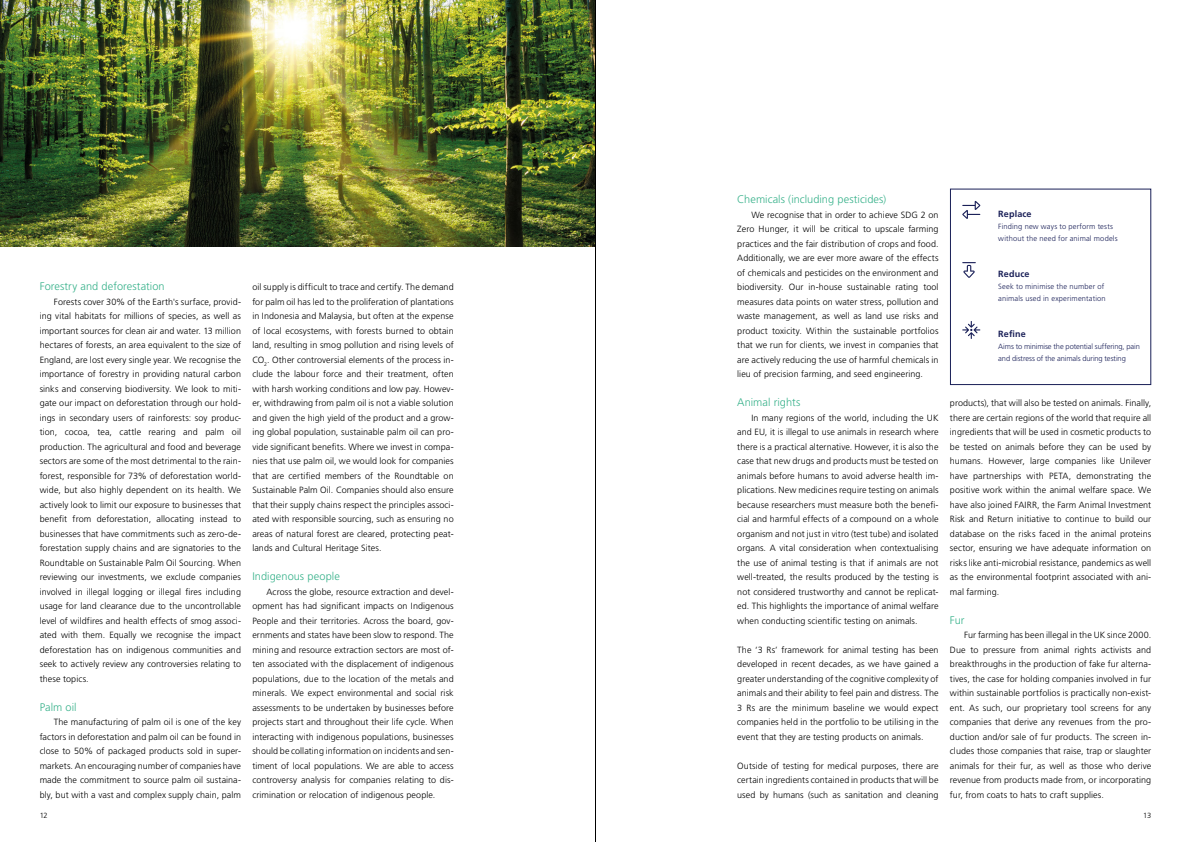
<style>
.page{position:relative;width:1191px;height:842px;background:#fff}
.page>*{position:absolute;margin:0;border:0;box-sizing:border-box;transform-origin:0 0}
.t1{font:300 11px "Frutiger LT Std";letter-spacing:.005em;color:#37b18a}
.t2{font:300 9px/14.5px "Frutiger LT Std";letter-spacing:.005em;color:#000;text-align:justify}
.t3{font:700 9px "Frutiger LT Std";letter-spacing:.01em;color:#191f57}
.t4{font:300 7.5px/12px "Frutiger LT Std";letter-spacing:.015em;color:#191f57}
.t5{font:300 7.5px/12px "Frutiger LT Std";letter-spacing:-.01em;color:#191f57}
.t6{font:300 7.5px "Frutiger LT Std";color:#000}
</style>
<div class="page">
<img style="left:0;top:0;width:595px;height:247px">
<svg style="left:962px;top:201px;width:18px;height:18px"></svg>
<svg style="left:962px;top:262px;width:13px;height:16px"></svg>
<svg style="left:962px;top:321px;width:18px;height:18px"></svg>
<div style="left:950px;top:189px;width:201px;height:196px;border:1px solid #191f57"></div>
<hr style="left:595px;top:0;width:1px;height:842px;background:#000">
<p class="t1" style="left:40px;top:280px;width:127px">Forestry and deforestation</p>
<p class="t2" style="left:40px;top:294px;width:203px;text-indent:14px">Forests cover 30% of the Earth's surface, provid&shy;ing vital habitats for millions of species, as well as important sources for clean air and water. 13 million hectares of forests, an area equivalent to the size of England, are lost every single year. We recognise the importance of forestry in providing natural carbon sinks and conserving biodiversity. We look to miti&shy;gate our impact on deforestation through our hold&shy;ings in secondary users of rainforests: soy produc&shy;tion, cocoa, tea, cattle rearing and palm oil production. The agricultural and food and beverage sectors are some of the most detrimental to the rain&shy;forest, responsible for 73% of deforestation world&shy;wide, but also highly dependent on its health. We actively look to limit our exposure to businesses that benefit from deforestation, allocating instead to businesses that have commitments such as zero-de&shy;forestation supply chains and are signatories to the Roundtable on Sustainable Palm Oil Sourcing. When reviewing our investments, we exclude companies involved in illegal logging or illegal fires including usage for land clearance due to the uncontrollable level of wildfires and health effects of smog associ&shy;ated with them. Equally we recognise the impact deforestation has on indigenous communities and seek to actively review any controversies relating to these topics.</p>
<p class="t1" style="left:40px;top:701px;width:38px">Palm oil</p>
<p class="t2" style="left:40px;top:715px;width:203px;text-indent:14px">The manufacturing of palm oil is one of the key factors in deforestation and palm oil can be found in close to 50% of packaged products sold in super&shy;markets. An encouraging number of companies have made the commitment to source palm oil sustaina&shy;bly, but with a vast and complex supply chain, palm</p>
<p class="t2" style="left:252px;top:280px;width:203px">oil supply is difficult to trace and certify. The demand for palm oil has led to the proliferation of plantations in Indonesia and Malaysia, but often at the expense of local ecosystems, with forests burned to obtain land, resulting in smog pollution and rising levels of CO<sub>2</sub>. Other controversial elements of the process in&shy;clude the labour force and their treatment, often with harsh working conditions and low pay. Howev&shy;er, withdrawing from palm oil is not a viable solution and given the high yield of the product and a grow&shy;ing global population, sustainable palm oil can pro&shy;vide significant benefits. Where we invest in compa&shy;nies that use palm oil, we would look for companies that are certified members of the Roundtable on Sustainable Palm Oil. Companies should also ensure that their supply chains respect the principles associ&shy;ated with responsible sourcing, such as ensuring no areas of natural forest are cleared, protecting peat&shy;lands and Cultural Heritage Sites.</p>
<p class="t1" style="left:252px;top:570px;width:89px">Indigenous people</p>
<p class="t2" style="left:252px;top:584px;width:203px;text-indent:14px">Across the globe, resource extraction and devel&shy;opment has had significant impacts on Indigenous People and their territories. Across the board, gov&shy;ernments and states have been slow to respond. The mining and resource extraction sectors are most of&shy;ten associated with the displacement of indigenous populations, due to the location of the metals and minerals. We expect environmental and social risk assessments to be undertaken by businesses before projects start and throughout their life cycle. When interacting with indigenous populations, businesses should be collating information on incidents and sen&shy;timent of local populations. We are able to access controversy analysis for companies relating to dis&shy;crimination or relocation of indigenous people.</p>
<p class="t1" style="left:737px;top:193px;width:151px">Chemicals (including pesticides)</p>
<p class="t2" style="left:737px;top:207px;width:203px;text-indent:14px">We recognise that in order to achieve SDG 2 on Zero Hunger, it will be critical to upscale farming practices and the fair distribution of crops and food.<br>Additionally, we are ever more aware of the effects of chemicals and pesticides on the environment and biodiversity. Our in-house sustainable rating tool measures data points on water stress, pollution and waste management, as well as land use risks and product toxicity. Within the sustainable portfolios that we run for clients, we invest in companies that are actively reducing the use of harmful chemicals in lieu of precision farming, and seed engineering.</p>
<p class="t1" style="left:737px;top:396px;width:65px">Animal rights</p>
<p class="t2" style="left:737px;top:410px;width:203px;text-indent:14px">In many regions of the world, including the UK and EU, it is illegal to use animals in research where there is a practical alternative. However, it is also the case that new drugs and products must be tested on animals before humans to avoid adverse health im&shy;plications. New medicines require testing on animals because researchers must measure both the benefi&shy;cial and harmful effects of a compound on a whole organism and not just in vitro (test tube) and isolated organs. A vital consideration when contextualising the use of animal testing is that if animals are not well-treated, the results produced by the testing is not considered trustworthy and cannot be replicat&shy;ed. This highlights the importance of animal welfare when conducting scientific testing on animals.</p>
<p class="t2" style="left:737px;top:642px;width:203px">The ‘3 Rs’ framework for animal testing has been developed in recent decades, as we have gained a greater understanding of the cognitive complexity of animals and their ability to feel pain and distress. The 3 Rs are the minimum baseline we would expect companies held in the portfolio to be utilising in the event that they are testing products on animals.</p>
<p class="t2" style="left:737px;top:758px;width:203px">Outside of testing for medical purposes, there are certain ingredients contained in products that will be used by humans (such as sanitation and cleaning</p>
<p class="t3" style="left:998px;top:208px;width:35px">Replace</p>
<p class="t4" style="left:998px;top:220px;width:121px">Finding new ways to perform tests without the need for animal models</p>
<p class="t3" style="left:998px;top:268px;width:33px">Reduce</p>
<p class="t4" style="left:998px;top:280px;width:109px">Seek to minimise the number of animals used in experimentation</p>
<p class="t3" style="left:998px;top:328px;width:29px">Refine</p>
<p class="t5" style="left:998px;top:340px;width:143px">Aims to minimise the potential suffering, pain and distress of the animals during testing</p>
<p class="t2" style="left:950px;top:396px;width:203px">products), that will also be tested on animals. Finally, there are certain regions of the world that require all ingredients that will be used in cosmetic products to be tested on animals before they can be used by humans. However, large companies like Unilever have partnerships with PETA, demonstrating the positive work within the animal welfare space. We have also joined FAIRR, the Farm Animal Investment Risk and Return initiative to continue to build our database on the risks faced in the animal proteins sector, ensuring we have adequate information on risks like anti-microbial resistance, pandemics as well as the environmental footprint associated with ani&shy;mal farming.</p>
<p class="t1" style="left:950px;top:614px;width:16px">Fur</p>
<p class="t2" style="left:950px;top:628px;width:203px;text-indent:14px">Fur farming has been illegal in the UK since 2000.<br>Due to pressure from animal rights activists and breakthroughs in the production of fake fur alterna&shy;tives, the case for holding companies involved in fur within sustainable portfolios is practically non-exist&shy;ent. As such, our proprietary tool screens for any companies that derive any revenues from the pro&shy;duction and/or sale of fur products. The screen in&shy;cludes those companies that raise, trap or slaughter animals for their fur, as well as those who derive revenue from products made from, or incorporating fur, from coats to hats to craft supplies.</p>
<p class="t6" style="left:40px;top:811px;width:10px">12</p>
<p class="t6" style="left:1143px;top:811px;width:10px">13</p>
</div>
